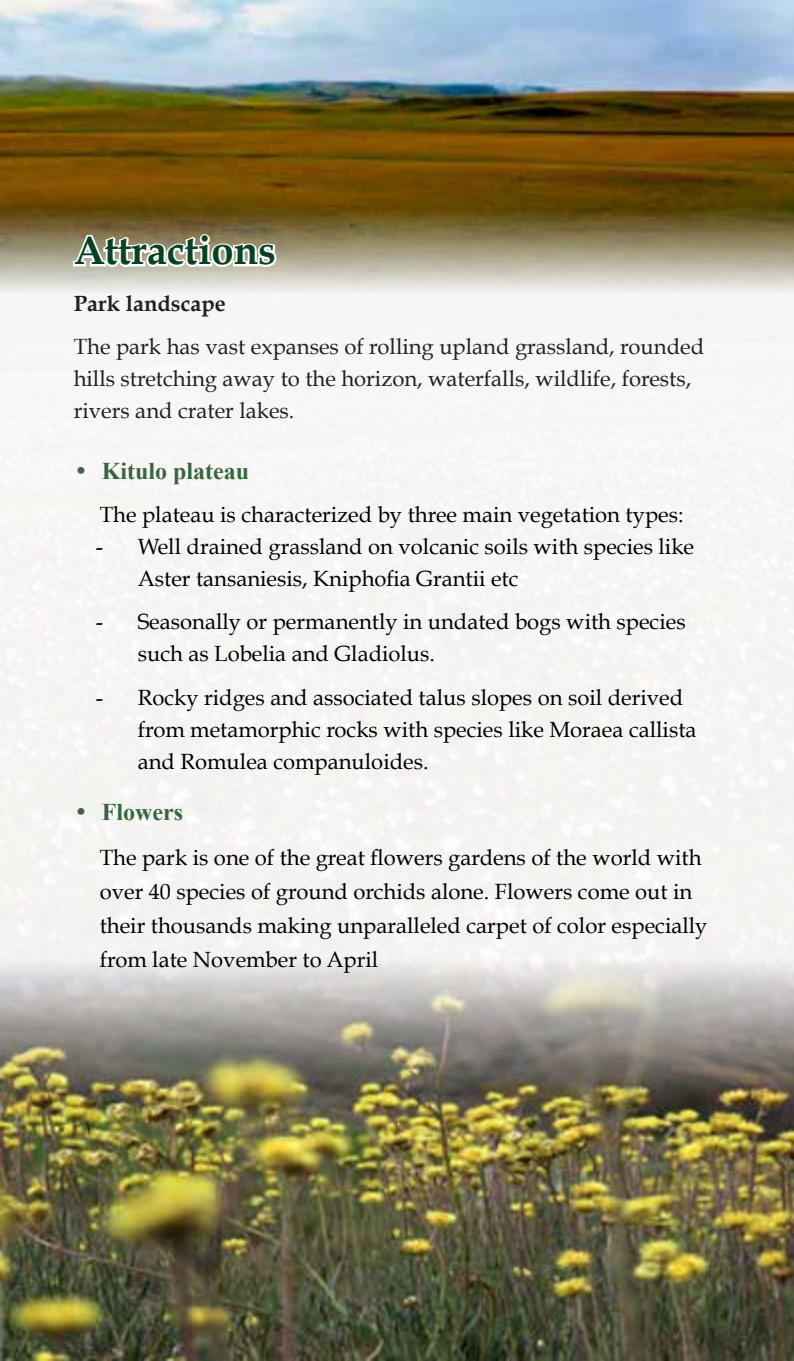
<style>
.page{position:relative;width:794px;height:1361px;background:#fff}
.page>*{position:absolute;margin:0;border:0;box-sizing:border-box;transform-origin:0 0}
.t1{font:700 40px "Book Antiqua";color:#084321}
.t2{font:700 24px "Times New Roman";color:#35673c}
.t3{font:22px/32px "Book Antiqua";color:#000}
.t4{font:22px/32px "Book Antiqua";color:#231f20}
.t5{font:700 22px "Book Antiqua";color:#231f20}
.s1{font-family:"Book Antiqua";color:#436044}
</style>
<div class="page">
<div style="left:0;top:292px;width:794px;height:1069px;background:#f6f5f4"></div>
<img style="left:0;top:292px;width:1px;height:278px">
<img style="left:0;top:845px;width:1px;height:516px">
<img style="left:0;top:0;width:794px;height:292px">
<img style="left:0;top:950px;width:794px;height:410px">
<svg style="left:71px;top:231px;width:208px;height:59px"></svg>
<h1 class="t1" style="left:74px;top:227px;width:204px">Attractions</h1>
<p class="t5" style="left:74px;top:290px;width:154px">Park landscape</p>
<p class="t4" style="left:74px;top:331px;width:632px">The park has vast expanses of rolling upland grassland, rounded hills stretching away to the horizon, waterfalls, wildlife, forests, rivers and crater lakes.</p>
<p class="t2" style="left:74px;top:454px;width:177px"><span class="s1">•</span> Kitulo plateau</p>
<p class="t3" style="left:100px;top:498px;width:585px">The plateau is characterized by three main vegetation types:</p>
<p class="t3" style="left:138px;top:530px;width:558px;text-indent:-42px">- Well drained grassland on volcanic soils with species like<br>Aster tansaniesis, Kniphofia Grantii etc</p>
<p class="t3" style="left:138px;top:606px;width:549px;text-indent:-42px">- Seasonally or permanently in undated bogs with species such as Lobelia and Gladiolus.</p>
<p class="t3" style="left:138px;top:681px;width:560px;text-indent:-42px">- Rocky ridges and associated talus slopes on soil derived from metamorphic rocks with species like Moraea callista and Romulea companuloides.</p>
<p class="t2" style="left:74px;top:795px;width:111px"><span class="s1">•</span> Flowers</p>
<p class="t3" style="left:100px;top:841px;width:609px;line-height:34px">The park is one of the great flowers gardens of the world with over 40 species of ground orchids alone. Flowers come out in their thousands making unparalleled carpet of color especially from late November to April</p>
</div>
